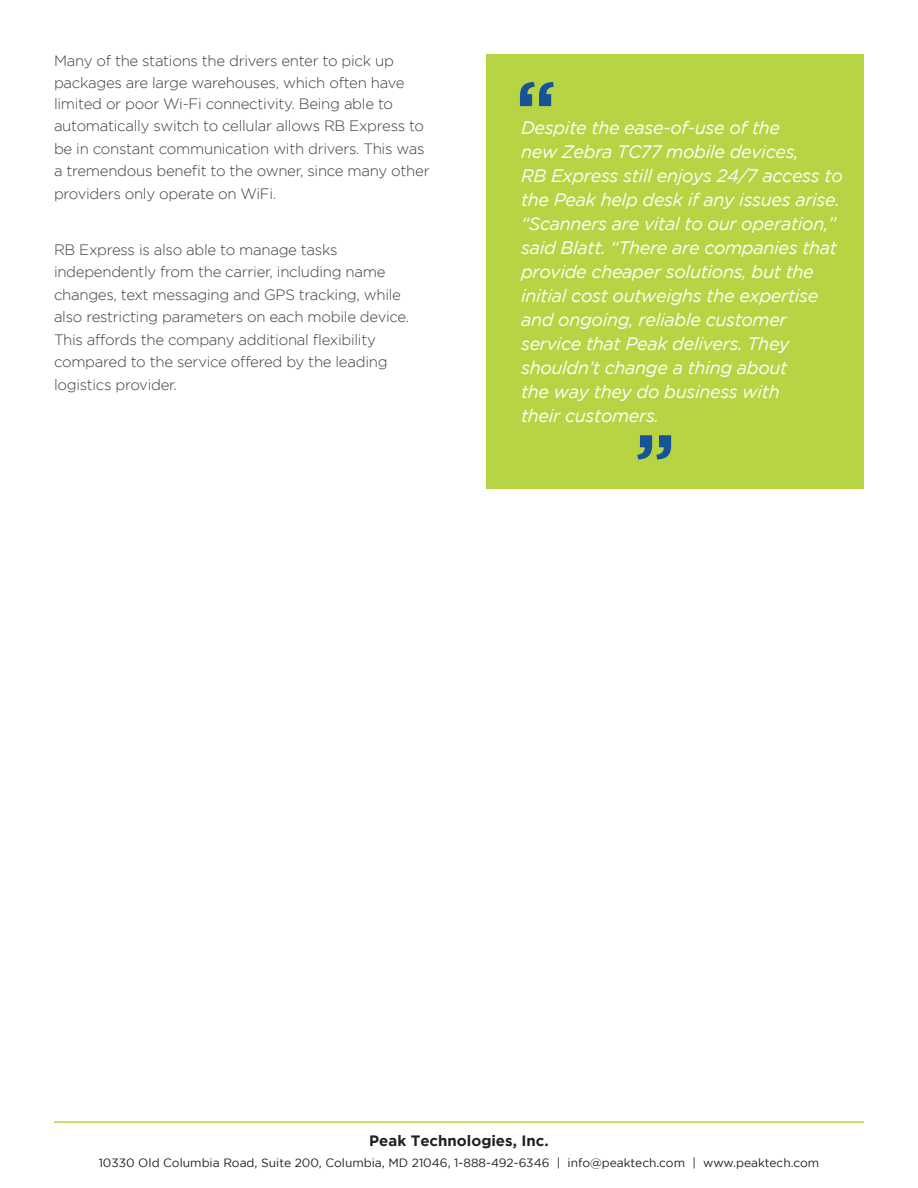
<style>
.page{position:relative;width:918px;height:1188px;background:#fff}
.page>*{position:absolute;margin:0;border:0;box-sizing:border-box;transform-origin:0 0}
.quote_mark{font:700 75px "Gotham";color:#165399}
.White_Quote{font:italic 18px/24px "Gotham";letter-spacing:-.02em;color:#fff}
.Body_Text{font:300 15px/22.2px "Gotham";letter-spacing:-.02em;color:#3e3e3f}
.t1{font:700 15px "Gotham";color:#231f20}
.t2{font:12px "Gotham";color:#231f20}
</style>
<div class="page">
<hr style="left:54px;top:1121px;width:810px;height:2px;background:#b6d444">
<div style="left:486px;top:54px;width:378px;height:434px;background:#b6d444"></div>
<p class="Body_Text" style="left:54px;top:49px;width:377px">Many of the stations the drivers enter to pick up packages are large warehouses, which often have limited or poor Wi-Fi connectivity. Being able to automatically switch to cellular allows RB Express to be in constant communication with drivers. This was a tremendous benefit to the owner, since many other providers only operate on WiFi.</p>
<p class="Body_Text" style="left:54px;top:238px;width:357px">RB Express is also able to manage tasks independently from the carrier, including name changes, text messaging and GPS tracking, while also restricting parameters on each mobile device.<br>This affords the company additional flexibility compared to the service offered by the leading logistics provider.</p>
<p class="quote_mark" style="left:516px;top:65px;width:42px">“</p>
<p class="White_Quote" style="left:521px;top:116px;width:323px">Despite the ease-of-use of the<br>new Zebra TC77 mobile devices,<br>RB Express still enjoys 24/7 access to the Peak help desk if any issues arise. “Scanners are vital to our operation,” said Blatt. “There are companies that provide cheaper solutions, but the initial cost outweighs the expertise and ongoing, reliable customer service that Peak delivers. They shouldn’t change a thing about<br>the way they do business with<br>their customers.</p>
<p class="quote_mark" style="left:635px;top:418px;width:42px">”</p>
<p class="t1" style="left:369px;top:1132px;width:181px">Peak Technologies, Inc.</p>
<p class="t2" style="left:99px;top:1156px;width:722px">10330 Old Columbia Road, Suite 200, Columbia, MD 21046, 1-888-492-6346 | info@peaktech.com | www.peaktech.com</p>
</div>
